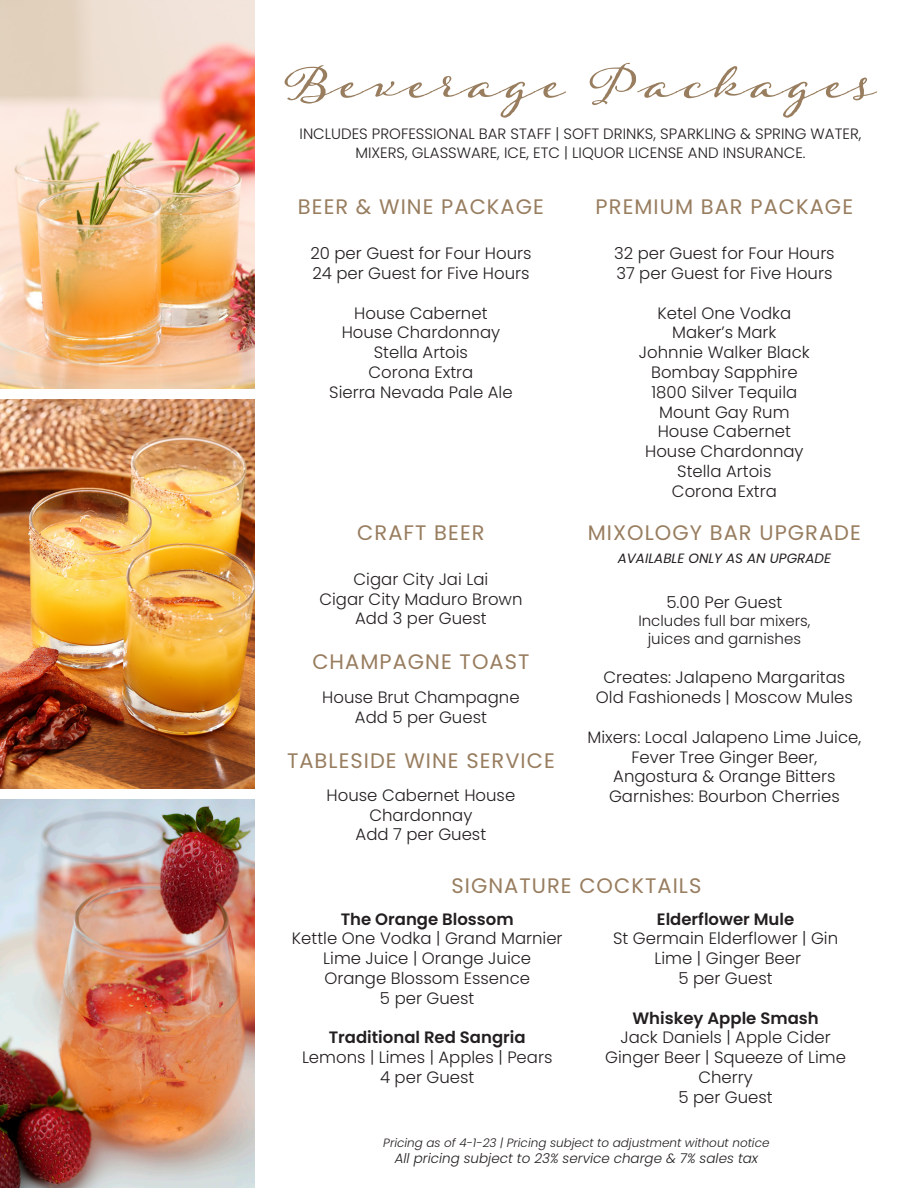
<style>
.page{position:relative;width:918px;height:1188px;background:#fff}
.page>*{position:absolute;margin:0;border:0;box-sizing:border-box;transform-origin:0 0}
.t1{font:54px "Adorn Garland";color:#987d5f}
.t2{font:21px "Poppins";letter-spacing:.05em;color:#987d5f}
.t3{font:300 16.5px/19.8px "Poppins";color:#231f20;text-align:center}
.t4{font:600 16.5px "Poppins";color:#231f20}
.t5{font:300 15px/19.5px "Poppins";color:#231f20;text-align:center}
.t6{font:italic 300 13.5px "Poppins";color:#231f20}
.t7{font:italic 13.5px "Poppins";color:#231f20}
.t8{font:italic 300 12px "Poppins";color:#231f20}
</style>
<div class="page">
<img style="left:0;top:0;width:255px;height:388px">
<img style="left:0;top:400px;width:255px;height:388px">
<img style="left:0;top:800px;width:255px;height:388px">
<p class="t1" style="left:285px;top:46px;width:593px">Beverage Packages</p>
<p class="t5" style="left:300px;top:124px;width:563px">INCLUDES PROFESSIONAL BAR STAFF | SOFT DRINKS, SPARKLING &amp; SPRING WATER,<br>MIXERS, GLASSWARE, ICE, ETC | LIQUOR LICENSE AND INSURANCE.</p>
<p class="t2" style="left:298px;top:195px;width:247px">BEER &amp; WINE PACKAGE</p>
<p class="t3" style="left:310px;top:244px;width:223px">20 per Guest for Four Hours</p>
<p class="t3" style="left:312px;top:263px;width:219px">24 per Guest for Five Hours</p>
<p class="t3" style="left:354px;top:303px;width:135px">House Cabernet</p>
<p class="t3" style="left:342px;top:323px;width:160px">House Chardonnay</p>
<p class="t3" style="left:374px;top:343px;width:96px">Stella Artois</p>
<p class="t3" style="left:369px;top:362px;width:106px">Corona Extra</p>
<p class="t3" style="left:329px;top:382px;width:185px">Sierra Nevada Pale Ale</p>
<p class="t2" style="left:357px;top:520px;width:129px">CRAFT BEER</p>
<p class="t3" style="left:319px;top:569px;width:205px">Cigar City Jai Lai<br>Cigar City Maduro Brown</p>
<p class="t3" style="left:355px;top:609px;width:133px">Add 3 per Guest</p>
<p class="t2" style="left:312px;top:650px;width:219px">CHAMPAGNE TOAST</p>
<p class="t3" style="left:322px;top:687px;width:199px">House Brut Champagne<br>Add 5 per Guest</p>
<p class="t2" style="left:287px;top:748px;width:269px">TABLESIDE WINE SERVICE</p>
<p class="t3" style="left:327px;top:785px;width:190px">House Cabernet House</p>
<p class="t3" style="left:369px;top:805px;width:105px">Chardonnay</p>
<p class="t3" style="left:356px;top:825px;width:132px">Add 7 per Guest</p>
<p class="t2" style="left:596px;top:195px;width:259px">PREMIUM BAR PACKAGE</p>
<p class="t3" style="left:614px;top:244px;width:222px">32 per Guest for Four Hours</p>
<p class="t3" style="left:616px;top:263px;width:218px">37 per Guest for Five Hours</p>
<p class="t3" style="left:657px;top:303px;width:135px">Ketel One Vodka</p>
<p class="t3" style="left:672px;top:323px;width:106px">Maker’s Mark</p>
<p class="t3" style="left:639px;top:343px;width:172px">Johnnie Walker Black</p>
<p class="t3" style="left:651px;top:362px;width:148px">Bombay Sapphire</p>
<p class="t3" style="left:651px;top:382px;width:147px">1800 Silver Tequila</p>
<p class="t3" style="left:659px;top:402px;width:132px">Mount Gay Rum</p>
<p class="t3" style="left:658px;top:422px;width:135px">House Cabernet</p>
<p class="t3" style="left:645px;top:442px;width:160px">House Chardonnay</p>
<p class="t3" style="left:677px;top:461px;width:96px">Stella Artois</p>
<p class="t3" style="left:672px;top:481px;width:106px">Corona Extra</p>
<p class="t2" style="left:588px;top:520px;width:275px">MIXOLOGY BAR UPGRADE</p>
<p class="t7" style="left:618px;top:550px;width:215px">AVAILABLE ONLY AS AN UPGRADE</p>
<p class="t3" style="left:666px;top:592px;width:117px">5.00 Per Guest</p>
<p class="t5" style="left:638px;top:611px;width:174px">Includes full bar mixers,</p>
<p class="t5" style="left:648px;top:629px;width:155px">juices and garnishes</p>
<p class="t3" style="left:596px;top:668px;width:258px">Creates: Jalapeno Margaritas<br>Old Fashioneds | Moscow Mules</p>
<p class="t3" style="left:587px;top:727px;width:275px">Mixers: Local Jalapeno Lime Juice,<br>Fever Tree Ginger Beer,<br>Angostura &amp; Orange Bitters</p>
<p class="t3" style="left:609px;top:787px;width:232px">Garnishes: Bourbon Cherries</p>
<p class="t2" style="left:451px;top:874px;width:251px">SIGNATURE COCKTAILS</p>
<p class="t4" style="left:341px;top:909px;width:175px">The Orange Blossom</p>
<p class="t3" style="left:292px;top:929px;width:272px">Kettle One Vodka | Grand Marnier<br>Lime Juice | Orange Juice<br>Orange Blossom Essence<br>5 per Guest</p>
<p class="t4" style="left:329px;top:1028px;width:198px">Traditional Red Sangria</p>
<p class="t3" style="left:302px;top:1048px;width:252px">Lemons | Limes | Apples | Pears<br>4 per Guest</p>
<p class="t4" style="left:657px;top:909px;width:139px">Elderflower Mule</p>
<p class="t3" style="left:613px;top:929px;width:227px">St Germain Elderflower | Gin</p>
<p class="t3" style="left:655px;top:949px;width:148px">Lime | Ginger Beer<br>5 per Guest</p>
<p class="t4" style="left:632px;top:1008px;width:188px">Whiskey Apple Smash</p>
<p class="t3" style="left:605px;top:1028px;width:242px">Jack Daniels | Apple Cider<br>Ginger Beer | Squeeze of Lime<br>Cherry</p>
<p class="t3" style="left:678px;top:1087px;width:96px">5 per Guest</p>
<p class="t8" style="left:383px;top:1135px;width:388px">Pricing as of 4-1-23 | Pricing subject to adjustment without notice</p>
<p class="t6" style="left:395px;top:1150px;width:365px">All pricing subject to 23% service charge &amp; 7% sales tax</p>
</div>
